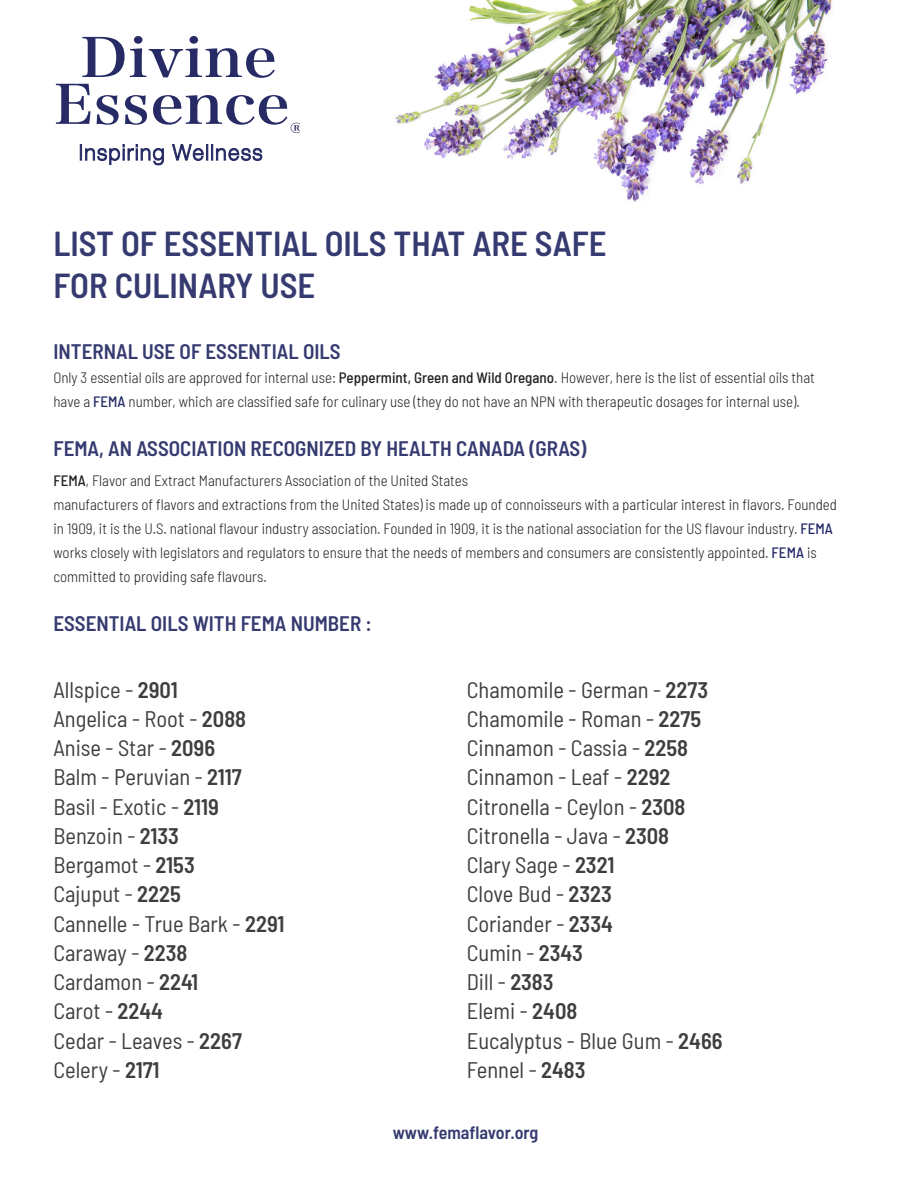
<style>
.page{position:relative;width:918px;height:1188px;background:#fff}
.page>*{position:absolute;margin:0;border:0;box-sizing:border-box;transform-origin:0 0}
.t1{font:600 semi-condensed 34.65px "Barlow";color:#353a70}
.t2{font:semi-condensed 22.5px "Barlow";color:#3e3e3f}
.t3{font:600 semi-condensed 21px "Barlow";color:#353a70}
.t4{font:600 semi-condensed 18px "Barlow";color:#353a70}
.t5{font:300 semi-condensed 15px/24px "Barlow";color:#231f20}
.s1{font-weight:500}
.s2{font-weight:500;color:#252b66}
.s3{font-weight:600}
</style>
<div class="page">
<img style="left:395px;top:0;width:437px;height:202px">
<svg style="left:80px;top:144px;width:84px;height:21px"></svg>
<svg style="left:172px;top:144px;width:90px;height:17px"></svg>
<svg style="left:82px;top:36px;width:193px;height:42px"></svg>
<svg style="left:56px;top:84px;width:35px;height:40px"></svg>
<svg style="left:97px;top:95px;width:22px;height:30px"></svg>
<svg style="left:125px;top:95px;width:22px;height:30px"></svg>
<svg style="left:153px;top:95px;width:147px;height:38px"></svg>
<p class="t1" style="left:53px;top:219px;width:555px">LIST OF ESSENTIAL OILS THAT ARE SAFE</p>
<p class="t1" style="left:53px;top:260px;width:263px">FOR CULINARY USE</p>
<p class="t3" style="left:53px;top:336px;width:289px">INTERNAL USE OF ESSENTIAL OILS</p>
<p class="t5" style="left:53px;top:364px;width:763px">Only 3 essential oils are approved for internal use: <span class="s1">Peppermint, Green and Wild Oregano</span>. However, here is the list of essential oils that have a <span class="s2">FEMA</span> number, which are classified safe for culinary use (they do not have an NPN with therapeutic dosages for internal use).</p>
<p class="t3" style="left:53px;top:433px;width:535px">FEMA, AN ASSOCIATION RECOGNIZED BY HEALTH CANADA (GRAS)</p>
<p class="t5" style="left:53px;top:467px;width:416px"><span class="s1">FEMA</span>, Flavor and Extract Manufacturers Association of the United States</p>
<p class="t5" style="left:53px;top:491px;width:785px">manufacturers of flavors and extractions from the United States) is made up of connoisseurs with a particular interest in flavors. Founded in 1909, it is the U.S. national flavour industry association. Founded in 1909, it is the national association for the US flavour industry. <span class="s2">FEMA </span>works closely with legislators and regulators to ensure that the needs of members and consumers are consistently appointed. <span class="s2">FEMA</span> is committed to providing safe flavours.</p>
<p class="t3" style="left:53px;top:608px;width:320px">ESSENTIAL OILS WITH FEMA NUMBER :</p>
<p class="t2" style="left:53px;top:673px;width:126px">Allspice - <span class="s3">2901</span></p>
<p class="t2" style="left:53px;top:702px;width:194px">Angelica - Root - <span class="s3">2088</span></p>
<p class="t2" style="left:53px;top:732px;width:163px">Anise - Star - <span class="s3">2096</span></p>
<p class="t2" style="left:53px;top:761px;width:190px">Balm - Peruvian - <span class="s3">2117</span></p>
<p class="t2" style="left:53px;top:790px;width:167px">Basil - Exotic - <span class="s3">2119</span></p>
<p class="t2" style="left:53px;top:819px;width:127px">Benzoin - <span class="s3">2133</span></p>
<p class="t2" style="left:53px;top:849px;width:143px">Bergamot - <span class="s3">2153</span></p>
<p class="t2" style="left:53px;top:878px;width:129px">Cajuput - <span class="s3">2225</span></p>
<p class="t2" style="left:53px;top:907px;width:233px">Cannelle - True Bark - <span class="s3">2291</span></p>
<p class="t2" style="left:53px;top:936px;width:135px">Caraway - <span class="s3">2238</span></p>
<p class="t2" style="left:53px;top:966px;width:146px">Cardamon - <span class="s3">2241</span></p>
<p class="t2" style="left:53px;top:995px;width:111px">Carot - <span class="s3">2244</span></p>
<p class="t2" style="left:53px;top:1024px;width:190px">Cedar - Leaves - <span class="s3">2267</span></p>
<p class="t2" style="left:53px;top:1053px;width:108px">Celery - <span class="s3">2171</span></p>
<p class="t2" style="left:467px;top:673px;width:243px">Chamomile - German - <span class="s3">2273</span></p>
<p class="t2" style="left:467px;top:702px;width:236px">Chamomile - Roman - <span class="s3">2275</span></p>
<p class="t2" style="left:467px;top:732px;width:223px">Cinnamon - Cassia - <span class="s3">2258</span></p>
<p class="t2" style="left:467px;top:761px;width:205px">Cinnamon - Leaf - <span class="s3">2292</span></p>
<p class="t2" style="left:467px;top:790px;width:220px">Citronella - Ceylon - <span class="s3">2308</span></p>
<p class="t2" style="left:467px;top:819px;width:204px">Citronella - Java - <span class="s3">2308</span></p>
<p class="t2" style="left:467px;top:849px;width:149px">Clary Sage - <span class="s3">2321</span></p>
<p class="t2" style="left:467px;top:878px;width:147px">Clove Bud - <span class="s3">2323</span></p>
<p class="t2" style="left:467px;top:907px;width:148px">Coriander - <span class="s3">2334</span></p>
<p class="t2" style="left:467px;top:936px;width:118px">Cumin - <span class="s3">2343</span></p>
<p class="t2" style="left:467px;top:966px;width:88px">Dill - <span class="s3">2383</span></p>
<p class="t2" style="left:467px;top:995px;width:112px">Elemi - <span class="s3">2408</span></p>
<p class="t2" style="left:467px;top:1024px;width:257px">Eucalyptus - Blue Gum - <span class="s3">2466</span></p>
<p class="t2" style="left:467px;top:1053px;width:120px">Fennel - <span class="s3">2483</span></p>
<p class="t4" style="left:393px;top:1120px;width:147px">www.femaflavor.org</p>
</div>
